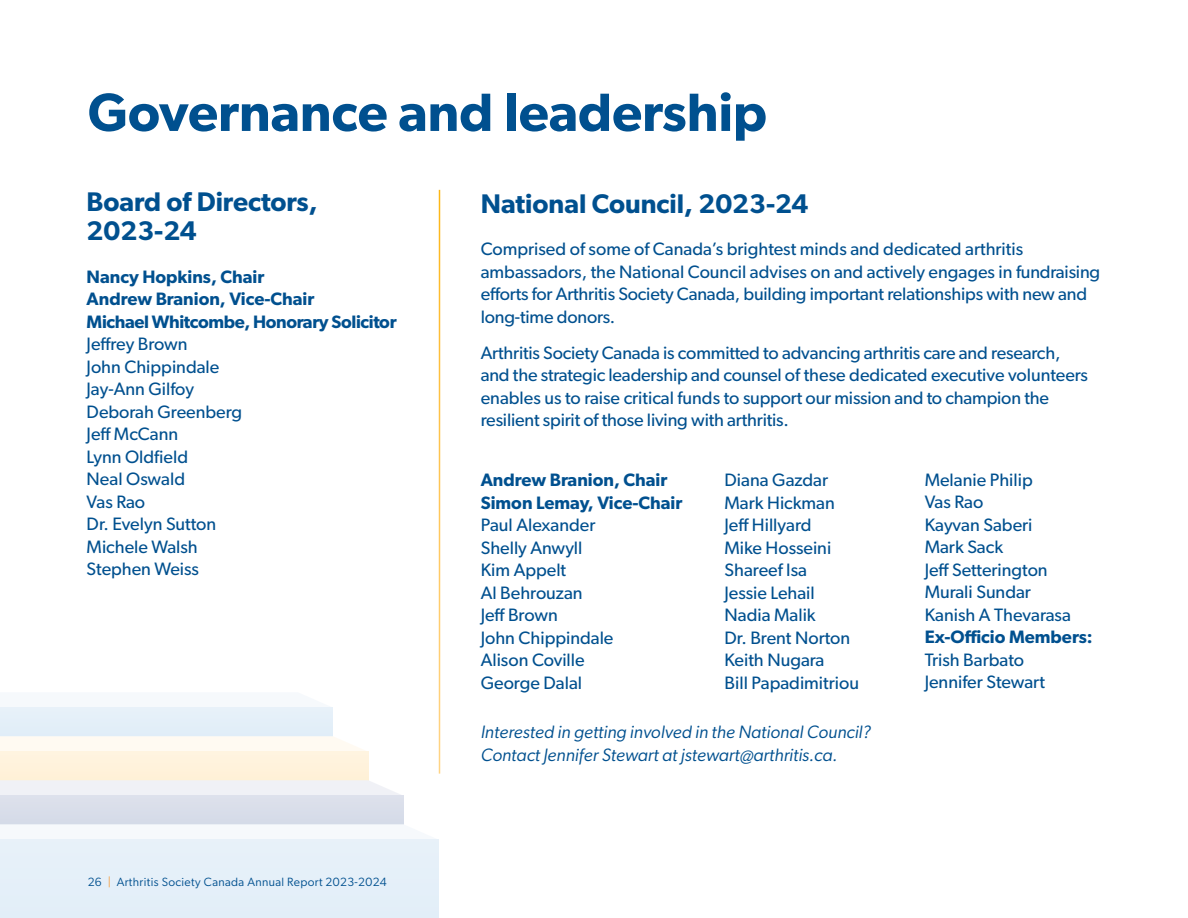
<style>
.page{position:relative;width:1188px;height:918px;background:#fff}
.page>*{position:absolute;margin:0;border:0;box-sizing:border-box;transform-origin:0 0}
.t1{font:600 54px "Gibson";color:#00508f}
.t2{font:600 27px/28.5px "Gibson";color:#00508f}
.t3{font:18px/22.5px "Gibson";color:#00508f}
.t4{font:italic 18px/22.5px "Gibson";color:#00508f}
.t5{font:600 18px/22.5px "Gibson";letter-spacing:-.02em;color:#00508f}
.t6{font:600 18px/22.5px "Gibson";color:#00508f}
.t7{font:12px "Gibson";letter-spacing:.03em;color:#00508f}
.s1{color:#f89a34}
</style>
<div class="page">
<svg style="left:0;top:692px;width:439px;height:148px"></svg>
<div style="left:0;top:840px;width:439px;height:78px;background:#e5eff9"></div>
<h1 class="t1" style="left:88px;top:80px;width:681px">Governance and leadership</h1>
<h2 class="t2" style="left:87px;top:187px;width:232px">Board of Directors,<br>2023-24</h2>
<p class="t5" style="left:87px;top:265px;width:311px">Nancy Hopkins, Chair<br>Andrew Branion, Vice-Chair<br>Michael Whitcombe, Honorary Solicitor</p>
<p class="t3" style="left:87px;top:332px;width:157px">Jeffrey Brown<br>John Chippindale<br>Jay-Ann Gilfoy<br>Deborah Greenberg<br>Jeff McCann<br>Lynn Oldfield<br>Neal Oswald<br>Vas Rao<br>Dr. Evelyn Sutton<br>Michele Walsh<br>Stephen Weiss</p>
<p class="t7" style="left:88px;top:875px;width:300px">26 <span class="s1">|</span> Arthritis Society Canada Annual Report 2023-2024</p>
<h2 class="t2" style="left:481px;top:188px;width:329px">National Council, 2023-24</h2>
<p class="t3" style="left:481px;top:238px;width:621px">Comprised of some of Canada’s brightest minds and dedicated arthritis ambassadors, the National Council advises on and actively engages in fundraising efforts for Arthritis Society Canada, building important relationships with new and long-time donors.</p>
<p class="t3" style="left:481px;top:341px;width:609px">Arthritis Society Canada is committed to advancing arthritis care and research, and the strategic leadership and counsel of these dedicated executive volunteers enables us to raise critical funds to support our mission and to champion the resilient spirit of those living with arthritis.</p>
<p class="t6" style="left:481px;top:468px;width:203px">Andrew Branion, Chair<br>Simon Lemay, Vice-Chair</p>
<p class="t3" style="left:481px;top:513px;width:134px">Paul Alexander<br>Shelly Anwyll<br>Kim Appelt<br>Al Behrouzan<br>Jeff Brown<br>John Chippindale<br>Alison Coville<br>George Dalal</p>
<p class="t3" style="left:725px;top:468px;width:136px">Diana Gazdar<br>Mark Hickman<br>Jeff Hillyard<br>Mike Hosseini<br>Shareef Isa<br>Jessie Lehail<br>Nadia Malik<br>Dr. Brent Norton<br>Keith Nugara<br>Bill Papadimitriou</p>
<p class="t4" style="left:481px;top:721px;width:392px">Interested in getting involved in the National Council?<br>Contact Jennifer Stewart at jstewart@arthritis.ca.</p>
<p class="t3" style="left:925px;top:468px;width:148px">Melanie Philip<br>Vas Rao<br>Kayvan Saberi<br>Mark Sack<br>Jeff Setterington<br>Murali Sundar<br>Kanish A Thevarasa</p>
<p class="t6" style="left:925px;top:625px;width:169px">Ex-Officio Members:</p>
<p class="t3" style="left:925px;top:648px;width:122px">Trish Barbato<br>Jennifer Stewart</p>
</div>
